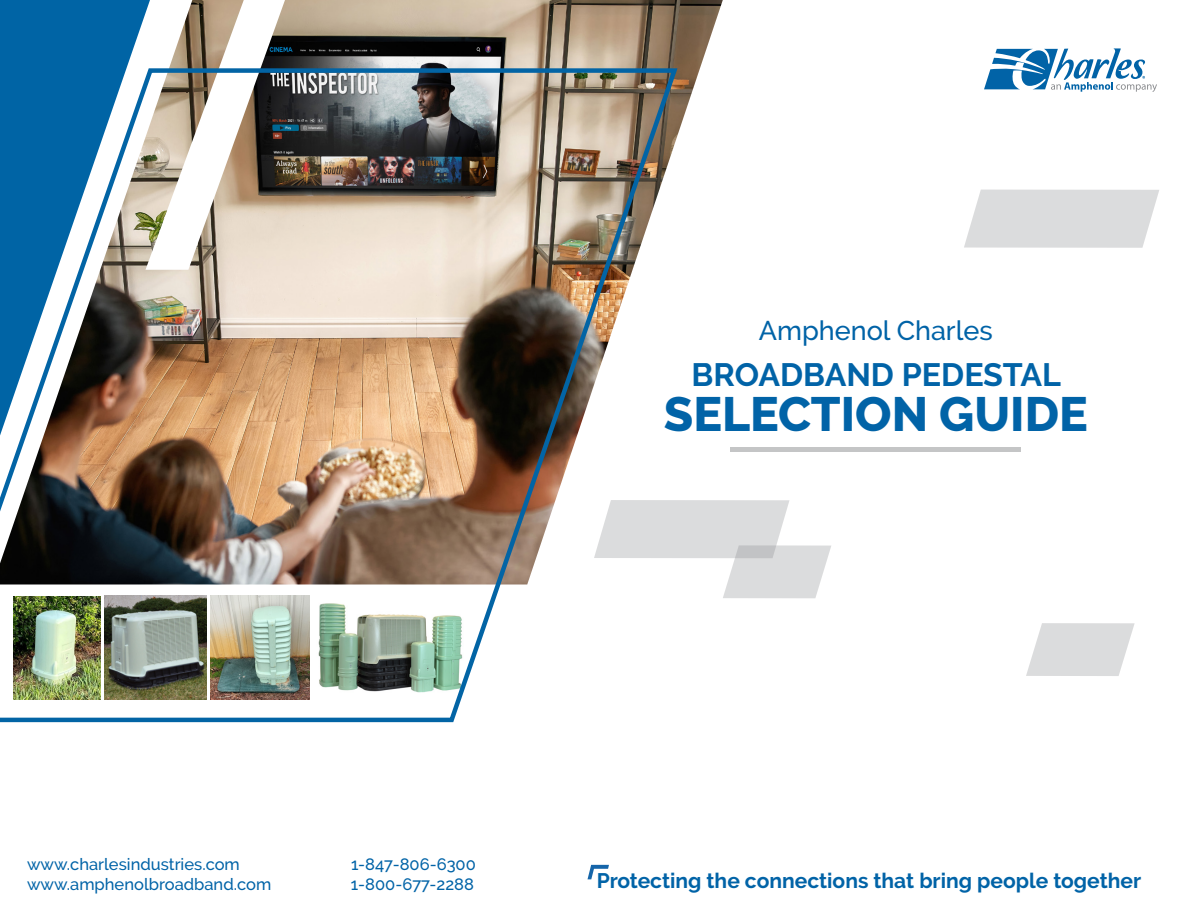
<style>
.page{position:relative;width:1188px;height:918px;background:#fff}
.page>*{position:absolute;margin:0;border:0;box-sizing:border-box;transform-origin:0 0}
.t1{font:800 48px "Raleway";color:#0163a7}
.t2{font:700 32.25px "Raleway";color:#0163a7}
.t3{font:500 27px "Raleway";color:#0163a7}
.t4{font:700 21px "Raleway";color:#0163a7}
.t5{font:500 16.5px "Raleway";color:#0163a7}
</style>
<div class="page">
<img style="left:285px;top:0;width:438px;height:125px">
<svg style="left:170px;top:0;width:115px;height:65px"></svg>
<img style="left:0;top:65px;width:681px;height:658px">
<svg style="left:0;top:0;width:150px;height:436px;fill:#0264a5"></svg>
<svg style="left:984px;top:48px;width:173px;height:44px"></svg>
<div style="left:731px;top:447px;width:290px;height:5px;background:#c4c5c6"></div>
<svg style="left:964px;top:190px;width:195px;height:58px;background:#dedfe0"></svg>
<svg style="left:594px;top:500px;width:237px;height:98px"></svg>
<svg style="left:1026px;top:623px;width:109px;height:53px;background:#e0e1e2"></svg>
<svg style="left:588px;top:865px;width:21px;height:14px"></svg>
<p class="t3" style="left:759px;top:315px;width:235px">Amphenol Charles</p>
<p class="t2" style="left:692px;top:356px;width:371px">BROADBAND PEDESTAL</p>
<p class="t1" style="left:664px;top:387px;width:425px">SELECTION GUIDE</p>
<p class="t5" style="left:27px;top:854px;width:214px">www.charlesindustries.com</p>
<p class="t5" style="left:351px;top:854px;width:126px">1-847-806-6300</p>
<p class="t5" style="left:27px;top:874px;width:246px">www.amphenolbroadband.com</p>
<p class="t5" style="left:351px;top:874px;width:124px">1-800-677-2288</p>
<p class="t4" style="left:597px;top:869px;width:546px">Protecting the connections that bring people together</p>
</div>
